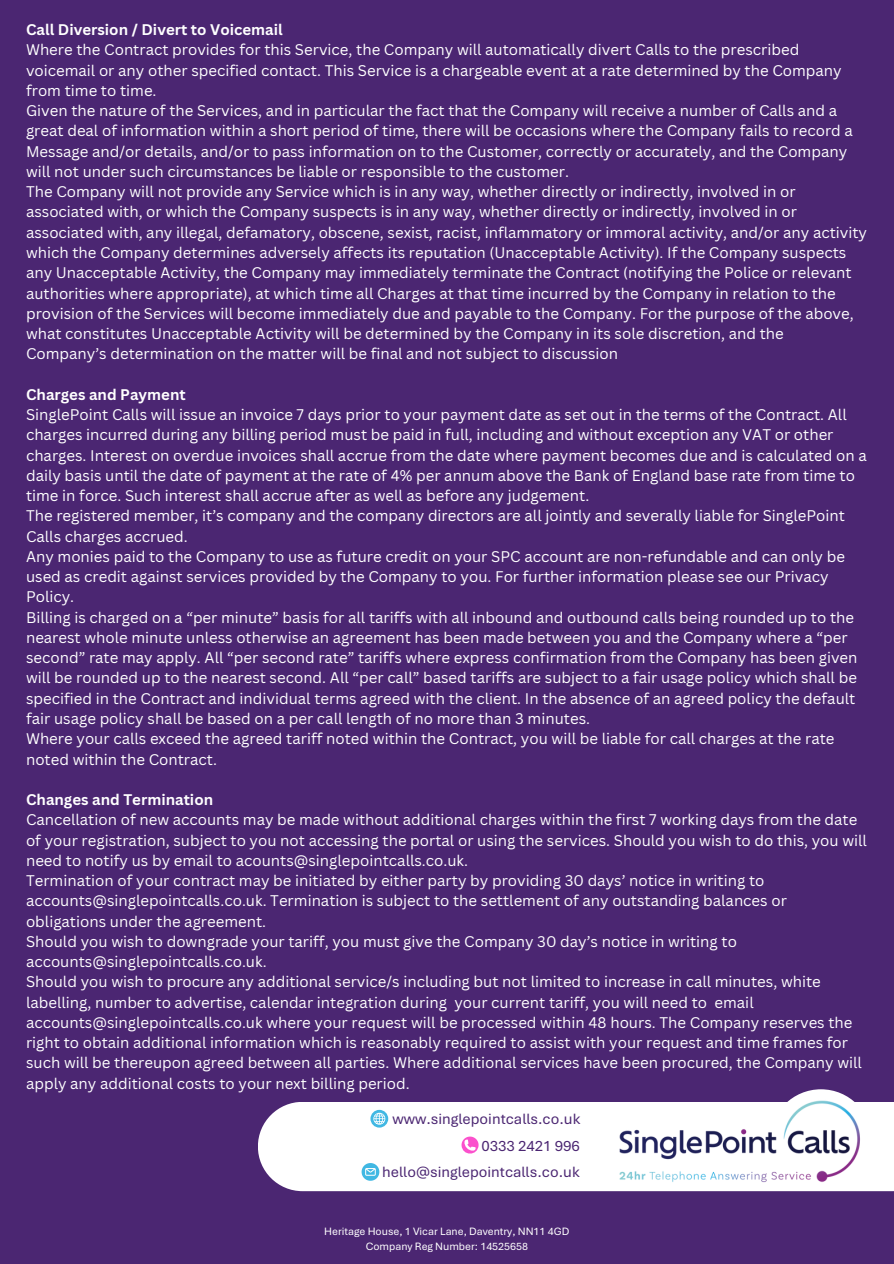
<style>
.page{position:relative;width:894px;height:1264px;background:#fff}
.page>*{position:absolute;margin:0;border:0;box-sizing:border-box;transform-origin:0 0}
.t1{font:15.75px "Aptos";color:#4b2672}
.t2{font:15px/20.2px "Canva Sans";color:#fff}
.t3{font:11.25px "Aptos";color:#fff}
.s1{font-weight:700}
</style>
<div class="page">
<div style="left:0;top:0;width:893px;height:1263px;background:#4b2672"></div>
<div style="left:258px;top:1102px;width:635px;height:89px;background:#fff"></div>
<svg style="left:461px;top:1136px;width:17px;height:20px"></svg>
<svg style="left:370px;top:1109px;width:18px;height:18px"></svg>
<svg style="left:361px;top:1162px;width:18px;height:18px"></svg>
<img style="left:586px;top:1089px;width:305px;height:103px">
<h1 class="t2" style="left:26px;top:19px;width:842px"><span class="s1">Call Diversion / Divert to Voicemail<br></span>Where the Contract provides for this Service, the Company will automatically divert Calls to the prescribed voicemail or any other specified contact. This Service is a chargeable event at a rate determined by the Company from time to time.<br>Given the nature of the Services, and in particular the fact that the Company will receive a number of Calls and a great deal of information within a short period of time, there will be occasions where the Company fails to record a Message and/or details, and/or to pass information on to the Customer, correctly or accurately, and the Company will not under such circumstances be liable or responsible to the customer.<br>The Company will not provide any Service which is in any way, whether directly or indirectly, involved in or associated with, or which the Company suspects is in any way, whether directly or indirectly, involved in or associated with, any illegal, defamatory, obscene, sexist, racist, inflammatory or immoral activity, and/or any activity which the Company determines adversely affects its reputation (Unacceptable Activity). If the Company suspects any Unacceptable Activity, the Company may immediately terminate the Contract (notifying the Police or relevant authorities where appropriate), at which time all Charges at that time incurred by the Company in relation to the provision of the Services will become immediately due and payable to the Company. For the purpose of the above, what constitutes Unacceptable Activity will be determined by the Company in its sole discretion, and the Company’s determination on the matter will be final and not subject to discussion</h1>
<h1 class="t2" style="left:26px;top:384px;width:842px"><span class="s1">Charges and Payment<br></span>SinglePoint Calls will issue an invoice 7 days prior to your payment date as set out in the terms of the Contract. All charges incurred during any billing period must be paid in full, including and without exception any VAT or other charges. Interest on overdue invoices shall accrue from the date where payment becomes due and is calculated on a daily basis until the date of payment at the rate of 4% per annum above the Bank of England base rate from time to time in force. Such interest shall accrue after as well as before any judgement.<br>The registered member, it’s company and the company directors are all jointly and severally liable for SinglePoint Calls charges accrued.<br>Any monies paid to the Company to use as future credit on your SPC account are non-refundable and can only be used as credit against services provided by the Company to you. For further information please see our Privacy Policy.<br>Billing is charged on a “per minute” basis for all tariffs with all inbound and outbound calls being rounded up to the nearest whole minute unless otherwise an agreement has been made between you and the Company where a “per second” rate may apply. All “per second rate” tariffs where express confirmation from the Company has been given will be rounded up to the nearest second. All “per call” based tariffs are subject to a fair usage policy which shall be specified in the Contract and individual terms agreed with the client. In the absence of an agreed policy the default fair usage policy shall be based on a per call length of no more than 3 minutes.<br>Where your calls exceed the agreed tariff noted within the Contract, you will be liable for call charges at the rate noted within the Contract.</h1>
<h1 class="t2" style="left:26px;top:789px;width:842px"><span class="s1">Changes and Termination<br></span>Cancellation of new accounts may be made without additional charges within the first 7 working days from the date of your registration, subject to you not accessing the portal or using the services. Should you wish to do this, you will need to notify us by email to acounts@singlepointcalls.co.uk.<br>Termination of your contract may be initiated by either party by providing 30 days’ notice in writing to accounts@singlepointcalls.co.uk. Termination is subject to the settlement of any outstanding balances or obligations under the agreement.<br>Should you wish to downgrade your tariff, you must give the Company 30 day’s notice in writing to accounts@singlepointcalls.co.uk.<br>Should you wish to procure any additional service/s including but not limited to increase in call minutes, white labelling, number to advertise, calendar integration during your current tariff, you will need to email accounts@singlepointcalls.co.uk where your request will be processed within 48 hours. The Company reserves the right to obtain additional information which is reasonably required to assist with your request and time frames for such will be thereupon agreed between all parties. Where additional services have been procured, the Company will apply any additional costs to your next billing period.</h1>
<p class="t1" style="left:392px;top:1109px;width:189px">www.singlepointcalls.co.uk</p>
<p class="t1" style="left:382px;top:1162px;width:199px">hello@singlepointcalls.co.uk</p>
<h1 class="t1" style="left:481px;top:1135px;width:100px">0333 2421 996</h1>
<p class="t3" style="left:324px;top:1224px;width:246px">Heritage House, 1 Vicar Lane, Daventry, NN11 4GD</p>
<h1 class="t3" style="left:365px;top:1239px;width:164px">Company Reg Number: 14525658</h1>
</div>
